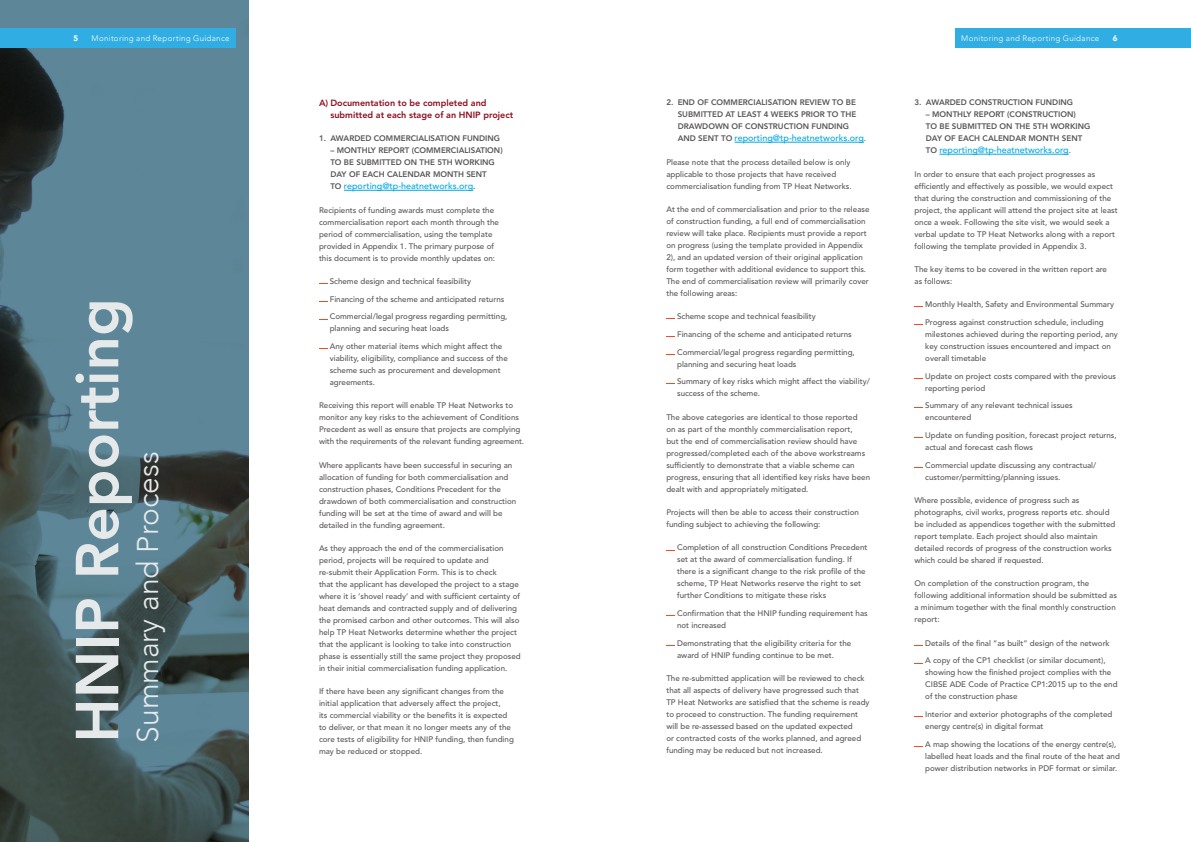
<style>
.page{position:relative;width:1191px;height:842px;background:#fff}
.page>*{position:absolute;margin:0;border:0;box-sizing:border-box;transform-origin:0 0}
.t1{font:800 60px "Avenir LT Std";color:#e5e9ea}
.t2{font:300 30px "Avenir";color:#e5e9ea}
.t3{font:500 9px "Avenir LT Std";color:#01a8e2}
.t4{font:800 9px/12px "Avenir LT Std";color:#900b1d}
.t5{font:500 8px/12px "Avenir LT Std";color:#595557}
.t6{font:800 8px/12px "Avenir LT Std";color:#595557}
.t7{font:300 8px "Avenir";letter-spacing:.04em;color:#fff}
.t8{font:900 8px "Avenir";color:#fff}
.s1{font-weight:800;font-size:8px;color:#595557}
.s2{font-size:8px;color:#595557}
</style>
<div class="page">
<img style="left:0;top:0;width:248px;height:842px">
<hr style="left:344px;top:190px;width:129px;height:1px;background:#01a8e2">
<hr style="left:734px;top:142px;width:130px;height:1px;background:#01a8e2">
<hr style="left:939px;top:154px;width:129px;height:1px;background:#01a8e2">
<div style="left:955px;top:28px;width:236px;height:20px;background:#30ade3"></div>
<div style="left:0;top:28px;width:235px;height:20px;background:#30ade3"></div>
<p class="t8" style="left:74px;top:31px;width:6px">5</p>
<p class="t7" style="left:92px;top:34px;width:140px">Monitoring and Reporting Guidance</p>
<p class="t7" style="left:961px;top:34px;width:140px">Monitoring and Reporting Guidance</p>
<p class="t8" style="left:1112px;top:31px;width:6px">6</p>
<p class="t1" style="left:62px;top:743px;width:446px;rotate:-90deg">HNIP Reporting</p>
<p class="t2" style="left:130px;top:743px;width:293px;rotate:-90deg">Summary and Process</p>
<p class="t4" style="left:330px;top:97px;width:184px;text-indent:-11px">A) Documentation to be completed and submitted at each stage of an HNIP project</p>
<p class="t6" style="left:319px;top:133px;width:182px">1. AWARDED COMMERCIALISATION FUNDING</p>
<p class="t6" style="left:330px;top:145px;width:174px">– MONTHLY REPORT (COMMERCIALISATION)<br>TO BE SUBMITTED ON THE 5TH WORKING<br>DAY OF EACH CALENDAR MONTH SENT</p>
<p class="t3" style="left:330px;top:181px;width:147px"><span class="s1">TO</span> reporting@tp-heatnetworks.org<span class="s1">.</span></p>
<p class="t5" style="left:319px;top:204px;width:181px">Recipients of funding awards must complete the commercialisation report each month through the period of commercialisation, using the template provided in Appendix 1. The primary purpose of this document is to provide monthly updates on:</p>
<p class="t5" style="left:330px;top:275px;width:143px">Scheme design and technical feasibility</p>
<p class="t5" style="left:330px;top:293px;width:176px">Financing of the scheme and anticipated returns</p>
<p class="t5" style="left:330px;top:311px;width:179px">Commercial/legal progress regarding permitting, planning and securing heat loads</p>
<p class="t5" style="left:330px;top:340px;width:180px">Any other material items which might affect the viability, eligibility, compliance and success of the scheme such as procurement and development agreements.</p>
<p class="t5" style="left:319px;top:400px;width:207px">Receiving this report will enable TP Heat Networks to monitor any key risks to the achievement of Conditions Precedent as well as ensure that projects are complying with the requirements of the relevant funding agreement.</p>
<p class="t5" style="left:319px;top:459px;width:199px">Where applicants have been successful in securing an allocation of funding for both commercialisation and construction phases, Conditions Precedent for the drawdown of both commercialisation and construction funding will be set at the time of award and will be detailed in the funding agreement.</p>
<p class="t5" style="left:319px;top:542px;width:203px">As they approach the end of the commercialisation period, projects will be required to update and re-submit their Application Form. This is to check<br>that the applicant has developed the project to a stage where it is ‘shovel ready’ and with sufficient certainty of heat demands and contracted supply and of delivering the promised carbon and other outcomes. This will also help TP Heat Networks determine whether the project that the applicant is looking to take into construction phase is essentially still the same project they proposed in their initial commercialisation funding application.</p>
<p class="t5" style="left:319px;top:686px;width:196px">If there have been any significant changes from the initial application that adversely affect the project,<br>its commercial viability or the benefits it is expected to deliver, or that mean it no longer meets any of the core tests of eligibility for HNIP funding, then funding may be reduced or stopped.</p>
<p class="t6" style="left:677px;top:97px;width:180px;text-align:justify;text-indent:-11px">2. END OF COMMERCIALISATION REVIEW TO BE SUBMITTED AT LEAST 4 WEEKS PRIOR TO THE DRAWDOWN OF CONSTRUCTION FUNDING</p>
<p class="t3" style="left:677px;top:133px;width:190px"><span class="s1">AND SENT TO</span> reporting@tp-heatnetworks.org<span class="s2">.</span></p>
<p class="t5" style="left:666px;top:156px;width:187px">Please note that the process detailed below is only applicable to those projects that have received commercialisation funding from TP Heat Networks.</p>
<p class="t5" style="left:666px;top:203px;width:205px">At the end of commercialisation and prior to the release of construction funding, a full end of commercialisation review will take place. Recipients must provide a report on progress (using the template provided in Appendix 2), and an updated version of their original application form together with additional evidence to support this.<br>The end of commercialisation review will primarily cover the following areas:</p>
<p class="t5" style="left:677px;top:311px;width:140px">Scheme scope and technical feasibility</p>
<p class="t5" style="left:677px;top:328px;width:176px">Financing of the scheme and anticipated returns</p>
<p class="t5" style="left:677px;top:346px;width:179px">Commercial/legal progress regarding permitting, planning and securing heat loads</p>
<p class="t5" style="left:677px;top:376px;width:194px">Summary of key risks which might affect the viability/ success of the scheme.</p>
<p class="t5" style="left:666px;top:411px;width:205px">The above categories are identical to those reported<br>on as part of the monthly commercialisation report,<br>but the end of commercialisation review should have progressed/completed each of the above workstreams sufficiently to demonstrate that a viable scheme can progress, ensuring that all identified key risks have been dealt with and appropriately mitigated.</p>
<p class="t5" style="left:666px;top:506px;width:194px">Projects will then be able to access their construction funding subject to achieving the following:</p>
<p class="t5" style="left:677px;top:542px;width:192px">Completion of all construction Conditions Precedent set at the award of commercialisation funding. If there is a significant change to the risk profile of the scheme, TP Heat Networks reserve the right to set further Conditions to mitigate these risks</p>
<p class="t5" style="left:677px;top:607px;width:192px">Confirmation that the HNIP funding requirement has not increased</p>
<p class="t5" style="left:677px;top:637px;width:176px">Demonstrating that the eligibility criteria for the award of HNIP funding continue to be met.</p>
<p class="t5" style="left:666px;top:672px;width:205px">The re-submitted application will be reviewed to check that all aspects of delivery have progressed such that TP Heat Networks are satisfied that the scheme is ready to proceed to construction. The funding requirement will be re-assessed based on the updated expected<br>or contracted costs of the works planned, and agreed funding may be reduced but not increased.</p>
<p class="t6" style="left:914px;top:97px;width:160px">3. AWARDED CONSTRUCTION FUNDING</p>
<p class="t6" style="left:926px;top:109px;width:166px">– MONTHLY REPORT (CONSTRUCTION)<br>TO BE SUBMITTED ON THE 5TH WORKING<br>DAY OF EACH CALENDAR MONTH SENT</p>
<p class="t3" style="left:926px;top:145px;width:147px"><span class="s1">TO</span> reporting@tp-heatnetworks.org<span class="s2">.</span></p>
<p class="t5" style="left:914px;top:168px;width:205px">In order to ensure that each project progresses as efficiently and effectively as possible, we would expect that during the construction and commissioning of the project, the applicant will attend the project site at least once a week. Following the site visit, we would seek a verbal update to TP Heat Networks along with a report following the template provided in Appendix 3.</p>
<p class="t5" style="left:914px;top:263px;width:194px">The key items to be covered in the written report are as follows:</p>
<p class="t5" style="left:925px;top:299px;width:190px">Monthly Health, Safety and Environmental Summary</p>
<p class="t5" style="left:925px;top:316px;width:194px">Progress against construction schedule, including milestones achieved during the reporting period, any key construction issues encountered and impact on overall timetable</p>
<p class="t5" style="left:925px;top:370px;width:192px">Update on project costs compared with the previous reporting period</p>
<p class="t5" style="left:925px;top:400px;width:149px">Summary of any relevant technical issues encountered</p>
<p class="t5" style="left:925px;top:429px;width:193px">Update on funding position, forecast project returns, actual and forecast cash flows</p>
<p class="t5" style="left:925px;top:459px;width:173px">Commercial update discussing any contractual/ customer/permitting/planning issues.</p>
<p class="t5" style="left:914px;top:494px;width:202px">Where possible, evidence of progress such as photographs, civil works, progress reports etc. should be included as appendices together with the submitted report template. Each project should also maintain detailed records of progress of the construction works which could be shared if requested.</p>
<p class="t5" style="left:914px;top:578px;width:204px">On completion of the construction program, the following additional information should be submitted as a minimum together with the final monthly construction report:</p>
<p class="t5" style="left:925px;top:637px;width:186px">Details of the final “as built” design of the network</p>
<p class="t5" style="left:925px;top:655px;width:194px">A copy of the CP1 checklist (or similar document), showing how the finished project complies with the CIBSE ADE Code of Practice CP1:2015 up to the end of the construction phase</p>
<p class="t5" style="left:925px;top:708px;width:189px">Interior and exterior photographs of the completed energy centre(s) in digital format</p>
<p class="t5" style="left:925px;top:738px;width:196px">A map showing the locations of the energy centre(s), labelled heat loads and the final route of the heat and power distribution networks in PDF format or similar.</p>
</div>
